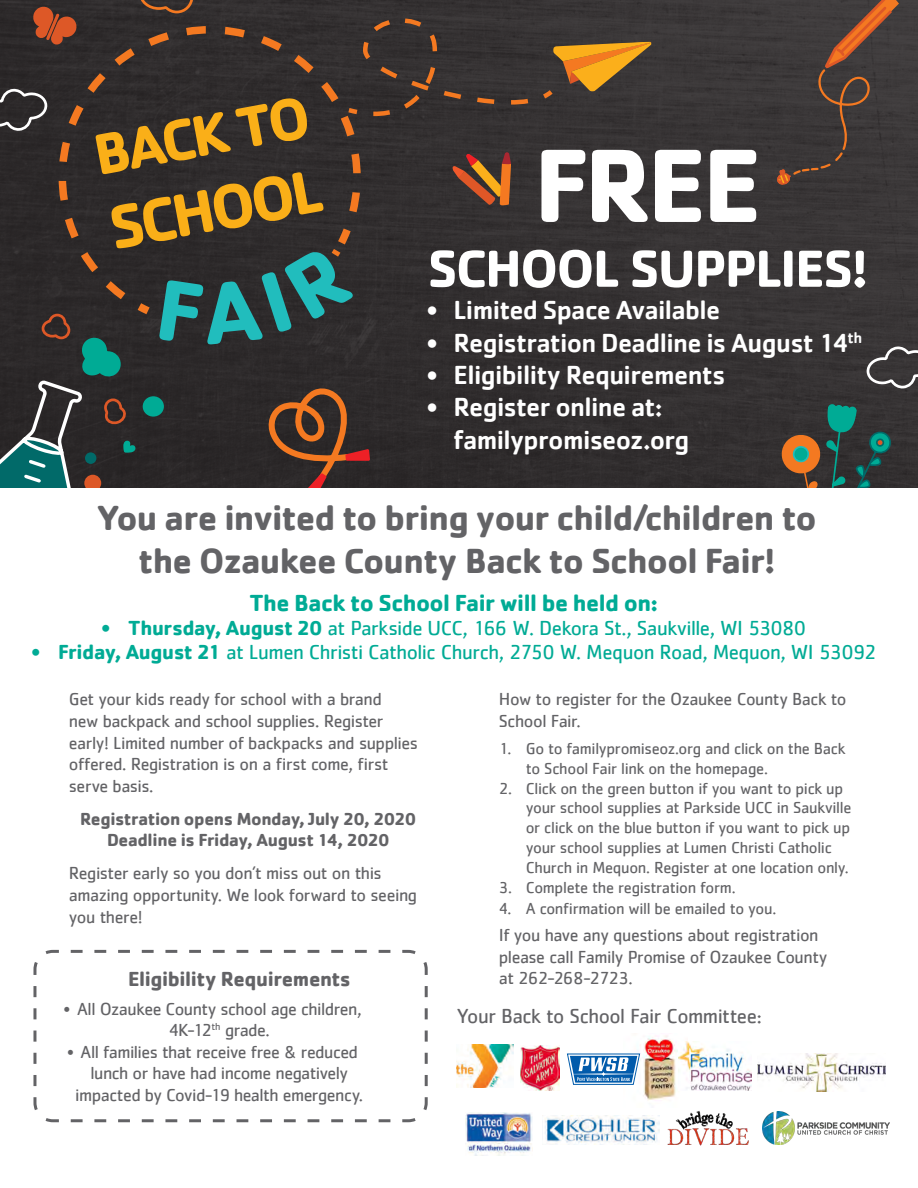
<style>
.page{position:relative;width:918px;height:1188px;background:#fff}
.page>*{position:absolute;margin:0;border:0;box-sizing:border-box;transform-origin:0 0}
.t1{font:700 108px "Cachet";color:#fff}
.t2{font:700 63px "Cachet";color:#faaf18}
.t3{font:700 60px "Cachet";color:#faaf18}
.t4{font:700 54px "Cachet";letter-spacing:-.03em;color:#fff}
.t5{font:700 36px/43.2px "Cachet";letter-spacing:-.025em;color:#636366;text-align:center}
.t6{font:500 27px/32.4px "Cachet";letter-spacing:-.025em;color:#fff}
.t7{font:700 24px "Cachet";letter-spacing:-.02em;color:#00ab95}
.t8{font:21px "Cachet";letter-spacing:-.025em;color:#00ab95}
.t9{font:21px "Cachet";letter-spacing:-.025em;color:#636366}
.t10{font:700 21px "Cachet";letter-spacing:-.02em;color:#636366}
.t11{font:18px/21.6px "Cachet";letter-spacing:-.025em;color:#636366}
.t12{font:700 18px "Cachet";letter-spacing:-.02em;color:#636366}
.t13{font:18px "Cachet";letter-spacing:-.045em;color:#636366}
.t14{font:16.5px/19.8px "Cachet";letter-spacing:-.02em;color:#636366}
.s1{font-weight:700}
</style>
<div class="page">
<div style="left:0;top:0;width:918px;height:488px;background:#383536"></div>
<svg style="left:777px;top:0;width:122px;height:185px"></svg>
<svg style="left:781px;top:346px;width:137px;height:142px"></svg>
<svg style="left:33px;top:949px;width:395px;height:174px"></svg>
<img style="left:623px;top:1035px;width:56px;height:65px">
<img style="left:457px;top:1044px;width:57px;height:44px">
<svg style="left:567px;top:1054px;width:73px;height:31px"></svg>
<img style="left:762px;top:1112px;width:128px;height:32px">
<img style="left:466px;top:1113px;width:66px;height:42px">
<img style="left:667px;top:1111px;width:82px;height:35px">
<img style="left:758px;top:1054px;width:127px;height:38px">
<img style="left:542px;top:1115px;width:117px;height:28px">
<img style="left:679px;top:1041px;width:73px;height:49px">
<img style="left:520px;top:1046px;width:39px;height:44px">
<svg style="left:0;top:0;width:652px;height:488px"></svg>
<p class="t3" style="left:87px;top:117px;width:221px;rotate:-10deg">BACK TO</p>
<p class="t2" style="left:102px;top:189px;width:216px;rotate:-11deg">SCHOOL</p>
<p class="t1" style="left:534px;top:116px;width:230px">FREE</p>
<p class="t4" style="left:428px;top:234px;width:442px">SCHOOL SUPPLIES!</p>
<p class="t6" style="left:427px;top:293px;width:295px">• Limited Space Available</p>
<p class="t6" style="left:427px;top:326px;width:437px">• Registration Deadline is August 14<sup>th</sup></p>
<p class="t6" style="left:427px;top:358px;width:301px">• Eligibility Requirements</p>
<p class="t6" style="left:454px;top:390px;width:237px;text-indent:-27px">• Register online at: familypromiseoz.org</p>
<p class="t5" style="left:97px;top:495px;width:721px">You are invited to bring your child/children to the Ozaukee County Back to School Fair!</p>
<p class="t7" style="left:249px;top:587px;width:410px">The Back to School Fair will be held on:</p>
<p class="t8" style="left:101px;top:615px;width:707px"><span class="s1">• Thursday, August 20</span> at Parkside UCC, 166 W. Dekora St., Saukville, WI 53080</p>
<p class="t8" style="left:31px;top:639px;width:847px"><span class="s1">• Friday, August 21</span> at Lumen Christi Catholic Church, 2750 W. Mequon Road, Mequon, WI 53092</p>
<p class="t11" style="left:499px;top:688px;width:349px">How to register for the Ozaukee County Back to<br>School Fair.</p>
<p class="t14" style="left:526px;top:738px;width:321px;text-indent:-27px">1. Go to familypromiseoz.org and click on the Back to School Fair link on the homepage.</p>
<p class="t14" style="left:526px;top:778px;width:327px;text-indent:-27px">2. Click on the green button if you want to pick up your school supplies at Parkside UCC in Saukville or click on the blue button if you want to pick up your school supplies at Lumen Christi Catholic Church in Mequon. Register at one location only.</p>
<p class="t14" style="left:499px;top:877px;width:238px">3. Complete the registration form.</p>
<p class="t14" style="left:499px;top:898px;width:279px">4. A confirmation will be emailed to you.</p>
<p class="t11" style="left:499px;top:924px;width:330px">If you have any questions about registration please call Family Promise of Ozaukee County</p>
<p class="t10" style="left:128px;top:966px;width:224px">Eligibility Requirements</p>
<p class="t13" style="left:499px;top:968px;width:135px">at 262-268-2723.</p>
<p class="t11" style="left:169px;top:998px;width:194px;line-height:21px;text-indent:-105px">• All Ozaukee County school age children,<br>4K-12<sup>th</sup> grade.</p>
<p class="t11" style="left:67px;top:1040px;width:298px;text-align:center">• All families that receive free &amp; reduced lunch or have had income negatively impacted by Covid-19 health emergency.</p>
<p class="t11" style="left:69px;top:688px;width:351px">Get your kids ready for school with a brand<br>new backpack and school supplies. Register early! Limited number of backpacks and supplies offered. Registration is on a first come, first serve basis.</p>
<p class="t12" style="left:80px;top:807px;width:338px">Registration opens Monday, July 20, 2020</p>
<p class="t12" style="left:107px;top:829px;width:284px">Deadline is Friday, August 14, 2020</p>
<p class="t11" style="left:69px;top:862px;width:350px">Register early so you don’t miss out on this amazing opportunity. We look forward to seeing you there!</p>
<p class="t9" style="left:457px;top:1004px;width:306px">Your Back to School Fair Committee:</p>
</div>
